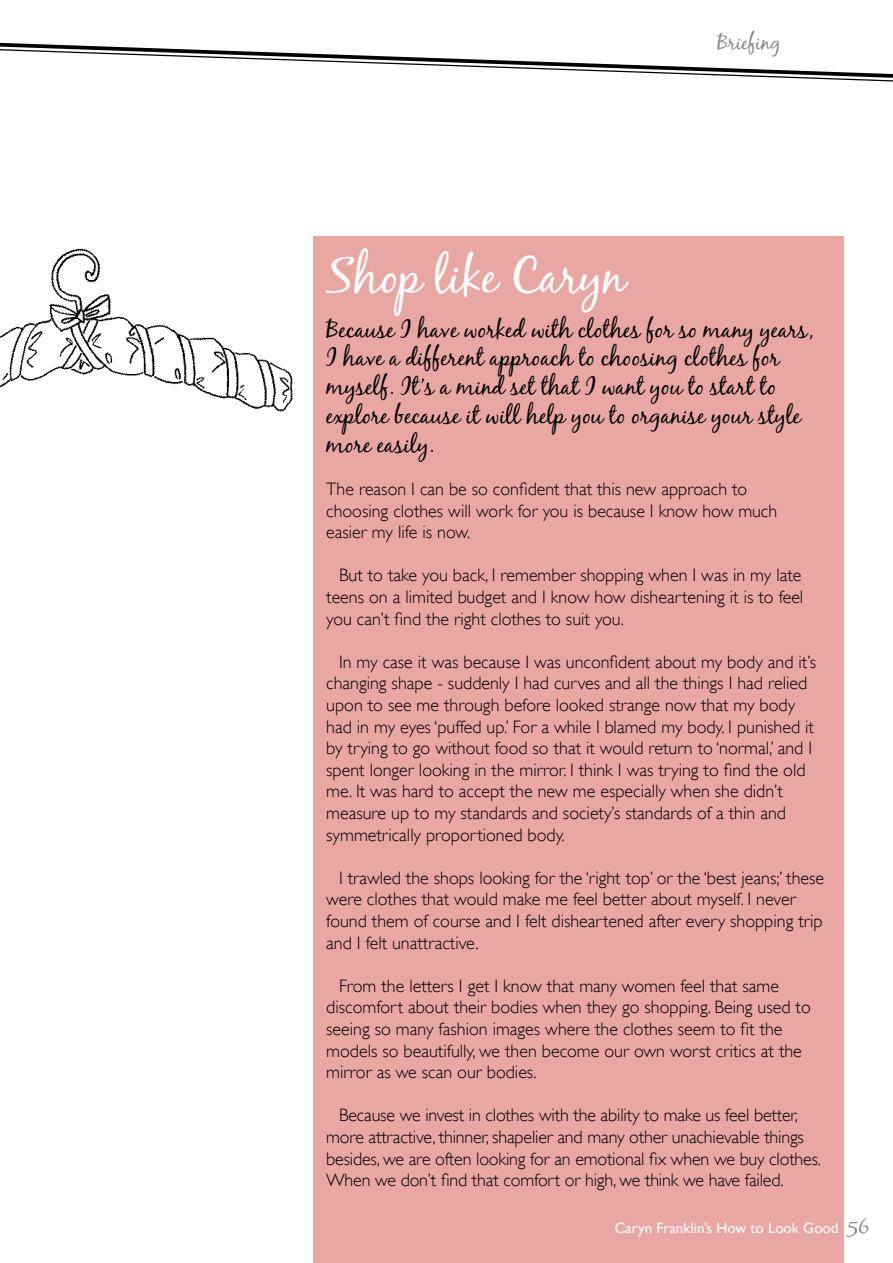
<style>
.page{position:relative;width:893px;height:1263px;background:#fff}
.page>*{position:absolute;margin:0;border:0;box-sizing:border-box;transform-origin:0 0}
.t1{font:49.5px "Black Jack";color:#fff}
.t2{font:24px/28.8px "Black Jack";color:#000}
.t3{font:21px "Black Jack";color:#888a8c}
.t4{font:300 18px/21.6px "Gill Sans";color:#000}
.t5{font:15px "Gill Sans";color:#fff}
.s1{font-family:"Black Jack";font-size:21px;color:#888a8c}
</style>
<div class="page">
<div style="left:313px;top:236px;width:531px;height:1027px;background:#e9a7a4"></div>
<svg style="left:0;top:42px;width:893px;height:40px"></svg>
<img style="left:0;top:248px;width:293px;height:164px">
<p class="t3" style="left:717px;top:30px;width:65px">Briefing</p>
<h1 class="t1" style="left:326px;top:246px;width:300px">Shop like Caryn</h1>
<h2 class="t2" style="left:326px;top:314px;width:490px">Because I have worked with clothes for so many years, I have a different approach to choosing clothes for myself. It’s a mind set that I want you to start to explore because it will help you to organise your style more easily.</h2>
<p class="t4" style="left:326px;top:478px;width:452px">The reason I can be so confident that this new approach to choosing clothes will work for you is because I know how much easier my life is now.</p>
<p class="t4" style="left:326px;top:564px;width:479px;text-align:justify;text-indent:13px">But to take you back, I remember shopping when I was in my late teens on a limited budget and I know how disheartening it is to feel you can’t find the right clothes to suit you.</p>
<p class="t4" style="left:326px;top:651px;width:491px;text-indent:13px">In my case it was because I was unconfident about my body and it’s changing shape - suddenly I had curves and all the things I had relied upon to see me through before looked strange now that my body had in my eyes ‘puffed up.’ For a while I blamed my body. I punished it by trying to go without food so that it would return to ‘normal,’ and I spent longer looking in the mirror. I think I was trying to find the old me. It was hard to accept the new me especially when she didn’t measure up to my standards and society’s standards of a thin and symmetrically proportioned body.</p>
<p class="t4" style="left:326px;top:867px;width:499px;text-indent:13px">I trawled the shops looking for the ‘right top’ or the ‘best jeans;’ these were clothes that would make me feel better about myself. I never found them of course and I felt disheartened after every shopping trip and I felt unattractive.</p>
<p class="t4" style="left:326px;top:975px;width:486px;text-indent:13px">From the letters I get I know that many women feel that same discomfort about their bodies when they go shopping. Being used to seeing so many fashion images where the clothes seem to fit the models so beautifully, we then become our own worst critics at the mirror as we scan our bodies.</p>
<p class="t4" style="left:326px;top:1104px;width:496px;text-indent:13px">Because we invest in clothes with the ability to make us feel better, more attractive, thinner, shapelier and many other unachievable things besides, we are often looking for an emotional fix when we buy clothes.<br>When we don’t find that comfort or high, we think we have failed.</p>
<p class="t5" style="left:615px;top:1218px;width:256px">Caryn Franklin’s How to Look Good <span class="s1">56</span></p>
</div>
